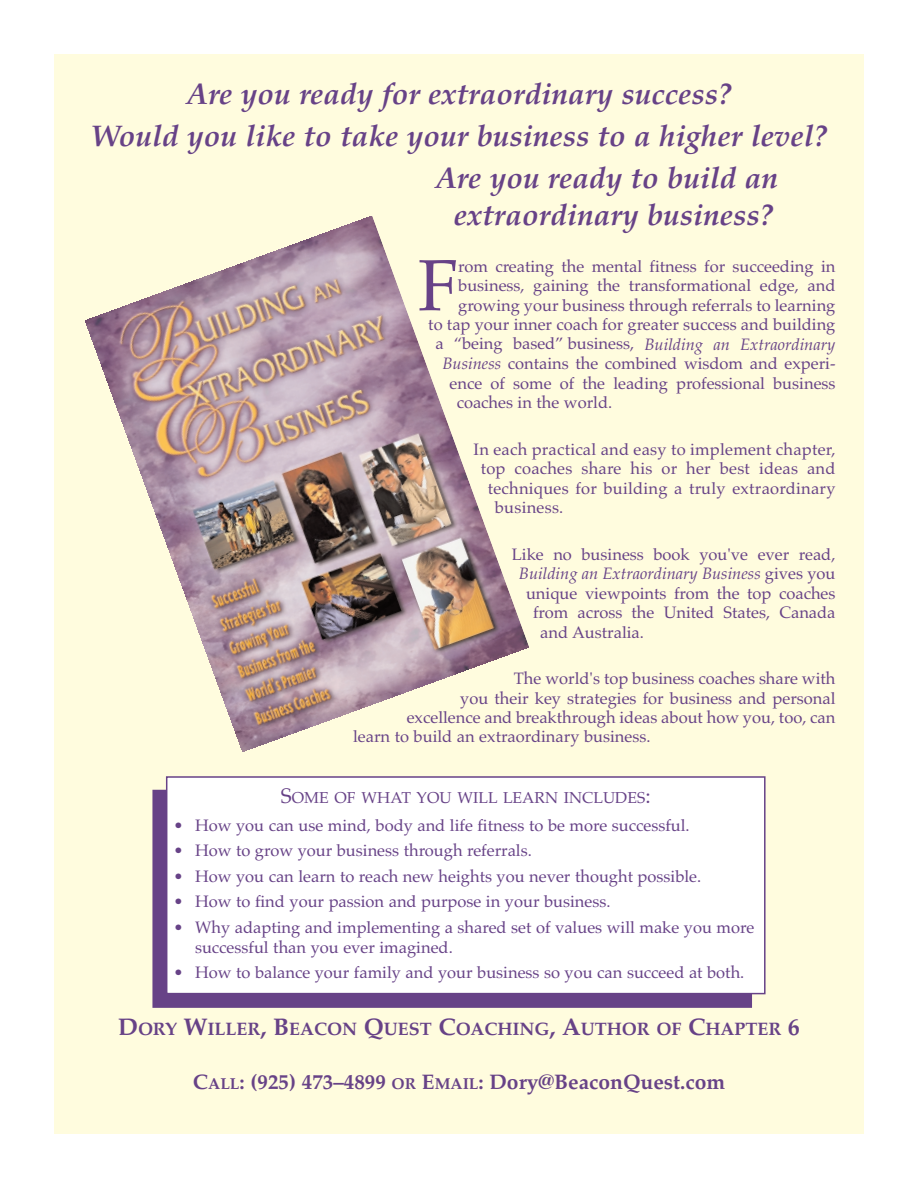
<style>
.page{position:relative;width:918px;height:1188px;background:#fff}
.page>*{position:absolute;margin:0;border:0;box-sizing:border-box;transform-origin:0 0}
.t1{font:72.6px "Palatino";color:#674287}
.t2{font:italic 700 30px "Palatino";color:#674287}
.t3{font:700 21px "Palatino";color:#674287}
.t4{font:700 18px "Palatino";color:#674287}
.t5{font:16.5px/20.1px "Palatino";color:#674287}
.t6{font:italic 16.5px "Palatino";color:#674287}
.t7{font:15.75px "Palatino";color:#674287}
.s1{font-style:normal}
.s2{font-style:italic}
.s3{font-size:21px}
.s4{font-size:24px}
.s5{font-size:15.75px}
</style>
<div class="page">
<div style="left:54px;top:54px;width:810px;height:1080px;background:#fffcde"></div>
<img style="left:86px;top:216px;width:443px;height:536px">
<div style="left:153px;top:790px;width:598px;height:217px;background:#674287"></div>
<div style="left:167px;top:777px;width:598px;height:217px;background:#fff"></div>
<div style="left:166px;top:776px;width:600px;height:218px;border:2px solid #674287"></div>
<h2 class="t2" style="left:186px;top:83px;width:546px">Are you ready for extraordinary success?</h2>
<h2 class="t2" style="left:91px;top:125px;width:738px">Would you like to take your business to a higher level?</h2>
<h2 class="t2" style="left:435px;top:167px;width:344px">Are you ready to build an</h2>
<h2 class="t2" style="left:454px;top:203px;width:321px">extraordinary business?</h2>
<h1 class="t1" style="left:418px;top:257px;width:42px">F</h1>
<p class="t5" style="left:458px;top:258px;width:379px">rom creating the mental fitness for succeeding in</p>
<p class="t5" style="left:458px;top:277px;width:379px">business, gaining the transformational edge, and</p>
<p class="t5" style="left:458px;top:297px;width:379px">growing your business through referrals to learning</p>
<p class="t5" style="left:428px;top:316px;width:409px">to tap your inner coach for greater success and building</p>
<p class="t6" style="left:435px;top:337px;width:402px"><span class="s1">a “being based” business,</span> Building an Extraordinary</p>
<p class="t5" style="left:443px;top:355px;width:394px"><span class="s2">Business</span> contains the combined wisdom and experi-</p>
<p class="t5" style="left:450px;top:375px;width:387px">ence of some of the leading professional business</p>
<p class="t5" style="left:457px;top:394px;width:157px">coaches in the world.</p>
<p class="t5" style="left:474px;top:441px;width:363px">In each practical and easy to implement chapter,</p>
<p class="t5" style="left:481px;top:460px;width:356px">top coaches share his or her best ideas and</p>
<p class="t5" style="left:488px;top:480px;width:349px">techniques for building a truly extraordinary</p>
<p class="t5" style="left:495px;top:499px;width:70px">business.</p>
<p class="t5" style="left:512px;top:546px;width:325px">Like no business book you've ever read,</p>
<p class="t6" style="left:519px;top:567px;width:318px">Building an Extraordinary Business <span class="s1">gives you</span></p>
<p class="t5" style="left:526px;top:585px;width:311px">unique viewpoints from the top coaches</p>
<p class="t5" style="left:533px;top:604px;width:304px">from across the United States, Canada</p>
<p class="t5" style="left:540px;top:624px;width:105px">and Australia.</p>
<p class="t5" style="left:514px;top:670px;width:323px">The world's top business coaches share with</p>
<p class="t5" style="left:460px;top:690px;width:377px">you their key strategies for business and personal</p>
<p class="t5" style="left:407px;top:709px;width:430px">excellence and breakthrough ideas about how you, too, can</p>
<p class="t5" style="left:353px;top:729px;width:299px">learn to build an extraordinary business.</p>
<p class="t7" style="left:281px;top:791px;width:371px"><span class="s3">S</span>OME OF WHAT YOU WILL LEARN INCLUDES<span class="s3">:</span></p>
<p class="t5" style="left:173px;top:817px;width:518px">• How you can use mind, body and life fitness to be more successful.</p>
<p class="t5" style="left:173px;top:842px;width:360px">• How to grow your business through referrals.</p>
<p class="t5" style="left:173px;top:868px;width:529px">• How you can learn to reach new heights you never thought possible.</p>
<p class="t5" style="left:173px;top:893px;width:439px">• How to find your passion and purpose in your business.</p>
<p class="t5" style="left:195px;top:919px;width:561px;text-indent:-22px">• Why adapting and implementing a shared set of values will make you more successful than you ever imagined.</p>
<p class="t5" style="left:173px;top:965px;width:572px">• How to balance your family and your business so you can succeed at both.</p>
<p class="t4" style="left:118px;top:1022px;width:683px"><span class="s4">D</span>ORY <span class="s4">W</span>ILLER<span class="s4">, B</span>EACON <span class="s4">Q</span>UEST <span class="s4">C</span>OACHING<span class="s4">, A</span>UTHOR OF <span class="s4">C</span>HAPTER <span class="s4">6</span></p>
<p class="t3" style="left:193px;top:1074px;width:534px">C<span class="s5">ALL</span>: (925) 473–4899 <span class="s5">OR</span> E<span class="s5">MAIL</span>: Dory@BeaconQuest.com</p>
</div>
